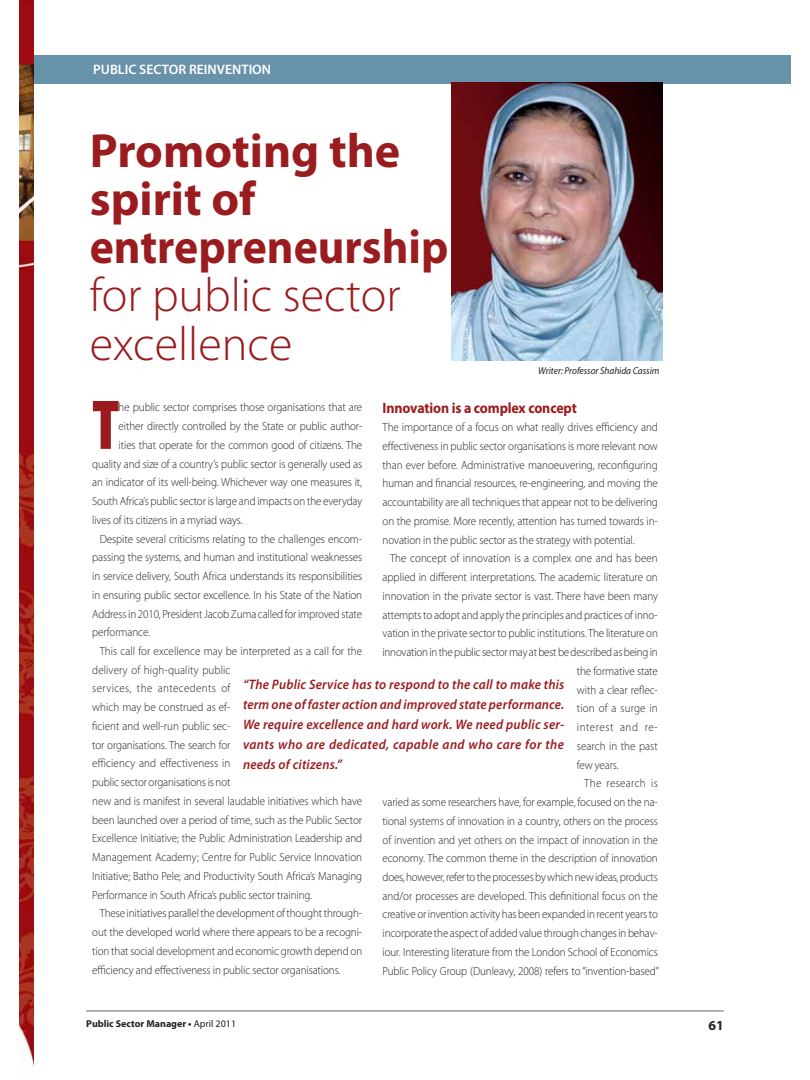
<style>
.page{position:relative;width:810px;height:1080px;background:#fff}
.page>*{position:absolute;margin:0;border:0;box-sizing:border-box;transform-origin:0 0}
.t1{font:900 condensed 71px "Myriad Pro";color:#9a1c1f;scale:.93 1}
.t2{font:700 48.12px/48.1px "Myriad Pro";color:#9a1c1f}
.t3{font:300 48.12px/48.1px "Myriad Pro";color:#9a1c1f}
.t4{font:700 15px "Myriad Pro";letter-spacing:-.01em;color:#9a1c1f;scale:.93 1}
.t5{font:italic 600 13.75px/20px "Myriad Pro";letter-spacing:.03em;color:#9a1c1f;text-align:justify;scale:.95 1}
.t6{font:600 13.75px "Myriad Pro";color:#fff}
.t7{font:700 13.75px "Myriad Pro";color:#231f20}
.t8{font:300 11.88px/18.8px "Myriad Pro";letter-spacing:-.01em;color:#231f20;text-align:justify;scale:.93 1}
.t9{font:300 11.88px "Myriad Pro";letter-spacing:.01em;color:#231f20;scale:.93 1}
.t10{font:300 11.88px "Myriad Pro";letter-spacing:.03em;color:#231f20;scale:.93 1}
.t11{font:300 11.88px "Myriad Pro";letter-spacing:.015em;color:#231f20;scale:.93 1}
.t12{font:300 11.88px "Myriad Pro";letter-spacing:.05em;color:#231f20;scale:.93 1}
.t13{font:700 10px "Myriad Pro";color:#231f20}
.t14{font:italic 10px "Myriad Pro";letter-spacing:-.005em;color:#231f20;scale:.94 1}
.s1{font-weight:400}
</style>
<div class="page">
<hr style="left:86px;top:1011px;width:638px;height:1px;background:#636466">
<div style="left:33px;top:55px;width:758px;height:28px;background:#6792aa"></div>
<img style="left:452px;top:82px;width:211px;height:278px">
<img style="left:19px;top:0;width:14px;height:1063px">
<p class="t6" style="left:93px;top:64px;width:180px">PUBLIC SECTOR REINVENTION</p>
<h2 class="t2" style="left:90px;top:130px;width:360px">Promoting the spirit of entrepreneurship</h2>
<h2 class="t3" style="left:90px;top:275px;width:312px">for public sector excellence</h2>
<p class="t14" style="left:538px;top:367px;width:130px">Writer: Professor Shahida Cassim</p>
<h1 class="t1" style="left:92px;top:383px;width:31px">T</h1>
<p class="t8" style="left:119px;top:399px;width:263px">he public sector comprises those organisations that are</p>
<p class="t4" style="left:383px;top:402px;width:210px">Innovation is a complex concept</p>
<p class="t8" style="left:383px;top:419px;width:298px">The importance of a focus on what really drives efficiency and effectiveness in public sector organisations is more relevant now than ever before. Administrative manoeuvering, reconfiguring human and financial resources, re-engineering, and moving the accountability are all techniques that appear not to be delivering on the promise. More recently, attention has turned towards in&shy;novation in the public sector as the strategy with potential.</p>
<p class="t8" style="left:390px;top:550px;width:289px">The concept of innovation is a complex one and has been</p>
<p class="t8" style="left:383px;top:569px;width:298px">applied in different interpretations. The academic literature on</p>
<p class="t8" style="left:383px;top:587px;width:298px">innovation in the private sector is vast. There have been many</p>
<p class="t8" style="left:383px;top:606px;width:298px">attempts to adopt and apply the principles and practices of inno-</p>
<p class="t8" style="left:383px;top:625px;width:298px">vation in the private sector to public institutions. The literature on</p>
<p class="t8" style="left:383px;top:644px;width:298px">innovation in the public sector may at best be described as being in</p>
<p class="t8" style="left:577px;top:662px;width:89px">the formative state</p>
<p class="t8" style="left:577px;top:681px;width:89px">with a clear reflec-</p>
<p class="t11" style="left:577px;top:704px;width:89px">tion of a surge in</p>
<p class="t12" style="left:577px;top:723px;width:89px">interest and re-</p>
<p class="t8" style="left:577px;top:737px;width:89px">search in the past</p>
<p class="t8" style="left:577px;top:756px;width:46px">few years.</p>
<p class="t10" style="left:584px;top:779px;width:81px">The research is</p>
<p class="t8" style="left:383px;top:793px;width:298px">varied as some researchers have, for example, focused on the na-</p>
<p class="t8" style="left:383px;top:812px;width:298px">tional systems of innovation in a country, others on the process</p>
<p class="t8" style="left:383px;top:831px;width:298px">of invention and yet others on the impact of innovation in the</p>
<p class="t8" style="left:383px;top:850px;width:297px">economy. The common theme in the description of innovation</p>
<p class="t8" style="left:383px;top:868px;width:298px">does, however, refer to the processes by which new ideas, products</p>
<p class="t8" style="left:383px;top:887px;width:298px">and/or processes are developed. This definitional focus on the</p>
<p class="t8" style="left:383px;top:906px;width:298px">creative or invention activity has been expanded in recent years to</p>
<p class="t8" style="left:383px;top:925px;width:298px">incorporate the aspect of added value through changes in behav-</p>
<p class="t8" style="left:383px;top:943px;width:298px">iour. Interesting literature from the London School of Economics</p>
<p class="t8" style="left:383px;top:962px;width:299px">Public Policy Group (Dunleavy, 2008) refers to “invention-based”</p>
<p class="t8" style="left:119px;top:418px;width:263px">either directly controlled by the State or public author-</p>
<p class="t8" style="left:119px;top:436px;width:263px">ities that operate for the common good of citizens. The</p>
<p class="t8" style="left:92px;top:455px;width:292px">quality and size of a country’s public sector is generally used as</p>
<p class="t8" style="left:92px;top:474px;width:292px">an indicator of its well-being. Whichever way one measures it,</p>
<p class="t8" style="left:92px;top:493px;width:292px">South Africa’s public sector is large and impacts on the everyday</p>
<p class="t8" style="left:92px;top:511px;width:163px">lives of its citizens in a myriad ways.</p>
<p class="t8" style="left:100px;top:530px;width:284px">Despite several criticisms relating to the challenges encom-</p>
<p class="t8" style="left:92px;top:549px;width:292px">passing the systems, and human and institutional weaknesses</p>
<p class="t8" style="left:92px;top:567px;width:292px">in service delivery, South Africa understands its responsibilities</p>
<p class="t8" style="left:92px;top:586px;width:292px">in ensuring public sector excellence. In his State of the Nation</p>
<p class="t8" style="left:92px;top:605px;width:292px">Address in 2010, President Jacob Zuma called for improved state</p>
<p class="t8" style="left:92px;top:624px;width:64px">performance.</p>
<p class="t8" style="left:100px;top:642px;width:284px">This call for excellence may be interpreted as a call for the</p>
<p class="t9" style="left:92px;top:665px;width:150px">delivery of high-quality public</p>
<p class="t10" style="left:92px;top:684px;width:150px">services, the antecedents of</p>
<p class="t8" style="left:92px;top:699px;width:150px">which may be construed as ef-</p>
<p class="t8" style="left:92px;top:717px;width:150px">ficient and well-run public sec-</p>
<p class="t8" style="left:92px;top:736px;width:150px">tor organisations. The search for</p>
<p class="t9" style="left:92px;top:759px;width:150px">efficiency and effectiveness in</p>
<p class="t8" style="left:92px;top:774px;width:150px">public sector organisations is not</p>
<p class="t8" style="left:92px;top:792px;width:292px">new and is manifest in several laudable initiatives which have</p>
<p class="t8" style="left:92px;top:811px;width:292px">been launched over a period of time, such as the Public Sector</p>
<p class="t8" style="left:92px;top:830px;width:292px">Excellence Initiative; the Public Administration Leadership and</p>
<p class="t8" style="left:92px;top:849px;width:292px">Management Academy; Centre for Public Service Innovation</p>
<p class="t8" style="left:92px;top:867px;width:292px">Initiative; Batho Pele; and Productivity South Africa’s Managing</p>
<p class="t8" style="left:92px;top:886px;width:238px">Performance in South Africa’s public sector training.</p>
<p class="t8" style="left:100px;top:905px;width:284px">These initiatives parallel the development of thought through-</p>
<p class="t8" style="left:92px;top:924px;width:292px">out the developed world where there appears to be a recogni-</p>
<p class="t8" style="left:92px;top:942px;width:292px">tion that social development and economic growth depend on</p>
<p class="t8" style="left:92px;top:961px;width:268px">efficiency and effectiveness in public sector organisations.</p>
<p class="t5" style="left:243px;top:675px;width:340px">“The Public Service has to respond to the call to make this term one of faster action and improved state performance.<br>We require excellence and hard work. We need public ser&shy;vants who are dedicated, capable and who care for the needs of citizens.”</p>
<p class="t13" style="left:86px;top:1020px;width:151px">Public Sector Manager • <span class="s1">April 2011</span></p>
<p class="t7" style="left:708px;top:1020px;width:17px">61</p>
</div>
